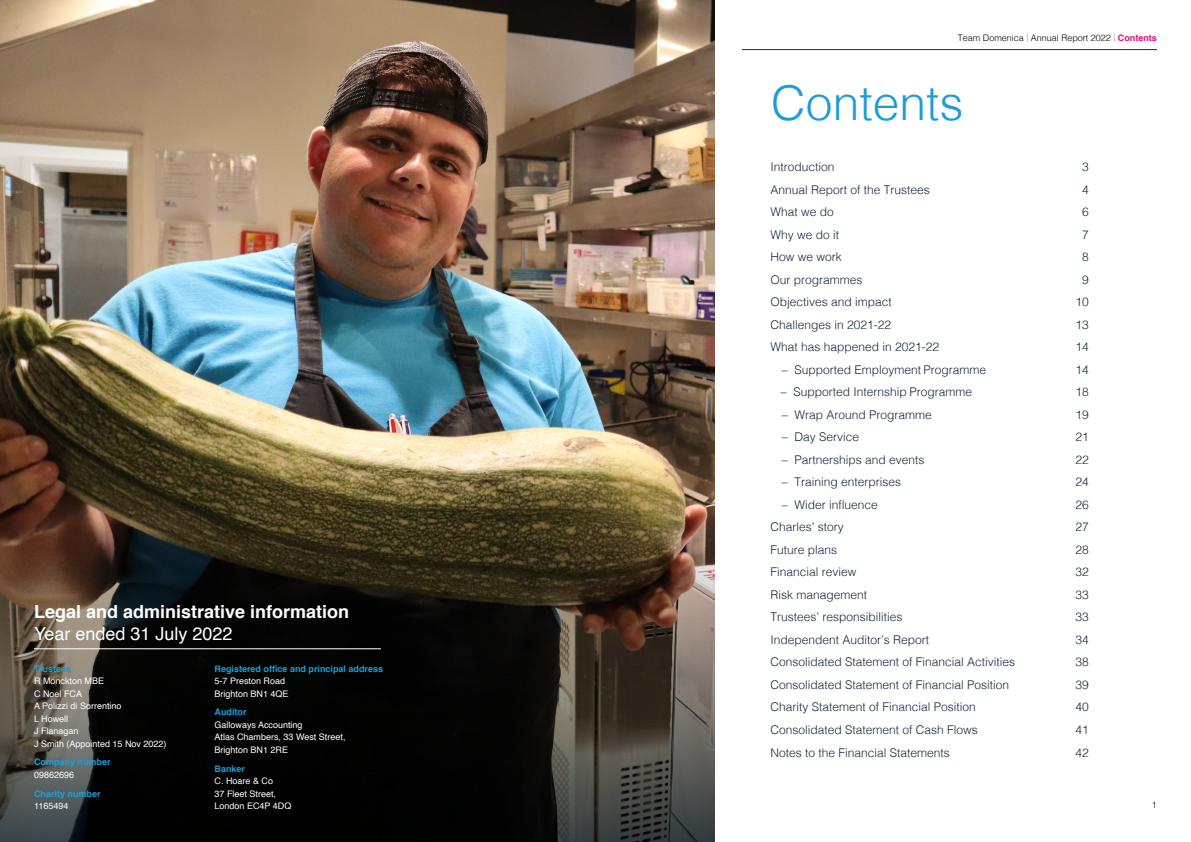
<style>
.page{position:relative;width:1191px;height:842px;background:#fff}
.page>*{position:absolute;margin:0;border:0;box-sizing:border-box;transform-origin:0 0}
.t1{font:300 48px "Helvetica";color:#1d9dd8}
.t2{font:700 18px "Helvetica";color:#fff}
.t3{font:18px "Helvetica";color:#fff}
.t4{font:300 12px "Helvetica";color:#15293d}
.t5{font:9px/12.5px "Helvetica";color:#fff}
.t6{font:700 9px "Helvetica";color:#1d9dd8}
.t7{font:300 9px "Helvetica";color:#000}
.s1{color:#9d9d9c}
.s2{font-weight:700;color:#e20e7d}
</style>
<div class="page">
<img style="left:0;top:0;width:714px;height:509px">
<svg style="left:0;top:509px;width:714px;height:333px;background:#28231c"></svg>
<hr style="left:34px;top:648px;width:347px;height:1px;background:#fff">
<hr style="left:742px;top:49px;width:415px;height:1px;background:#15293d">
<h2 class="t2" style="left:34px;top:597px;width:317px">Legal and administrative information</h2>
<h2 class="t3" style="left:34px;top:620px;width:200px">Year ended 31 July 2022</h2>
<p class="t6" style="left:34px;top:661px;width:39px">Trustees</p>
<p class="t5" style="left:34px;top:675px;width:134px">R Monckton MBE<br>C Noel FCA<br>A Polizzi di Sorrentino<br>L Howell<br>J Flanagan<br>J Smith (Appointed 15 Nov 2022)</p>
<p class="t6" style="left:34px;top:755px;width:78px">Company number</p>
<p class="t5" style="left:34px;top:769px;width:42px">09862696</p>
<p class="t6" style="left:34px;top:786px;width:68px">Charity number</p>
<p class="t5" style="left:34px;top:800px;width:36px">1165494</p>
<p class="t6" style="left:214px;top:661px;width:170px">Registered office and principal address</p>
<p class="t5" style="left:214px;top:675px;width:76px">5-7 Preston Road<br>Brighton BN1 4QE</p>
<p class="t6" style="left:214px;top:705px;width:33px">Auditor</p>
<p class="t5" style="left:214px;top:719px;width:132px">Galloways Accounting<br>Atlas Chambers, 33 West Street,<br>Brighton BN1 2RE</p>
<p class="t6" style="left:214px;top:761px;width:32px">Banker</p>
<p class="t5" style="left:214px;top:775px;width:78px">C. Hoare &amp; Co<br>37 Fleet Street,<br>London EC4P 4DQ</p>
<p class="t7" style="left:957px;top:30px;width:201px">Team Domenica <span class="s1">|</span> Annual Report 2022 <span class="s1">|</span> <span class="s2">Contents</span></p>
<h1 class="t1" style="left:771px;top:62px;width:194px">Contents</h1>
<p class="t4" style="left:770px;top:157px;width:66px">Introduction</p>
<p class="t4" style="left:1082px;top:157px;width:8px">3</p>
<p class="t4" style="left:770px;top:179px;width:161px">Annual Report of the Trustees</p>
<p class="t4" style="left:1082px;top:179px;width:8px">4</p>
<p class="t4" style="left:770px;top:202px;width:65px">What we do</p>
<p class="t4" style="left:1082px;top:202px;width:8px">6</p>
<p class="t4" style="left:770px;top:224px;width:70px">Why we do it</p>
<p class="t4" style="left:1082px;top:224px;width:8px">7</p>
<p class="t4" style="left:770px;top:247px;width:73px">How we work</p>
<p class="t4" style="left:1082px;top:247px;width:8px">8</p>
<p class="t4" style="left:770px;top:269px;width:94px">Our programmes</p>
<p class="t4" style="left:1082px;top:269px;width:8px">9</p>
<p class="t4" style="left:770px;top:292px;width:123px">Objectives and impact</p>
<p class="t4" style="left:1075px;top:292px;width:15px">10</p>
<p class="t4" style="left:770px;top:314px;width:122px">Challenges in 2021-22</p>
<p class="t4" style="left:1075px;top:314px;width:15px">13</p>
<p class="t4" style="left:770px;top:337px;width:170px">What has happened in 2021-22</p>
<p class="t4" style="left:1075px;top:337px;width:15px">14</p>
<p class="t4" style="left:781px;top:359px;width:206px">– Supported Employment Programme</p>
<p class="t4" style="left:1075px;top:359px;width:15px">14</p>
<p class="t4" style="left:781px;top:382px;width:193px">– Supported Internship Programme</p>
<p class="t4" style="left:1075px;top:382px;width:15px">18</p>
<p class="t4" style="left:781px;top:404px;width:152px">– Wrap Around Programme</p>
<p class="t4" style="left:1075px;top:404px;width:15px">19</p>
<p class="t4" style="left:781px;top:427px;width:79px">– Day Service</p>
<p class="t4" style="left:1075px;top:427px;width:15px">21</p>
<p class="t4" style="left:781px;top:449px;width:144px">– Partnerships and events</p>
<p class="t4" style="left:1075px;top:449px;width:15px">22</p>
<p class="t4" style="left:781px;top:472px;width:121px">– Training enterprises</p>
<p class="t4" style="left:1075px;top:472px;width:15px">24</p>
<p class="t4" style="left:781px;top:494px;width:98px">– Wider influence</p>
<p class="t4" style="left:1075px;top:494px;width:15px">26</p>
<p class="t4" style="left:770px;top:517px;width:75px">Charles’ story</p>
<p class="t4" style="left:1075px;top:517px;width:15px">27</p>
<p class="t4" style="left:770px;top:539px;width:68px">Future plans</p>
<p class="t4" style="left:1075px;top:539px;width:15px">28</p>
<p class="t4" style="left:770px;top:562px;width:88px">Financial review</p>
<p class="t4" style="left:1075px;top:562px;width:15px">32</p>
<p class="t4" style="left:770px;top:584px;width:98px">Risk management</p>
<p class="t4" style="left:1075px;top:584px;width:15px">33</p>
<p class="t4" style="left:770px;top:607px;width:134px">Trustees’ responsibilities</p>
<p class="t4" style="left:1075px;top:607px;width:15px">33</p>
<p class="t4" style="left:770px;top:629px;width:160px">Independent Auditor’s Report</p>
<p class="t4" style="left:1075px;top:629px;width:15px">34</p>
<p class="t4" style="left:770px;top:652px;width:246px">Consolidated Statement of Financial Activities</p>
<p class="t4" style="left:1075px;top:652px;width:15px">38</p>
<p class="t4" style="left:770px;top:674px;width:240px">Consolidated Statement of Financial Position</p>
<p class="t4" style="left:1075px;top:674px;width:15px">39</p>
<p class="t4" style="left:770px;top:697px;width:207px">Charity Statement of Financial Position</p>
<p class="t4" style="left:1075px;top:697px;width:15px">40</p>
<p class="t4" style="left:770px;top:719px;width:209px">Consolidated Statement of Cash Flows</p>
<p class="t4" style="left:1075px;top:719px;width:15px">41</p>
<p class="t4" style="left:770px;top:742px;width:181px">Notes to the Financial Statements</p>
<p class="t4" style="left:1075px;top:742px;width:15px">42</p>
<p class="t7" style="left:1152px;top:797px;width:7px">1</p>
</div>
